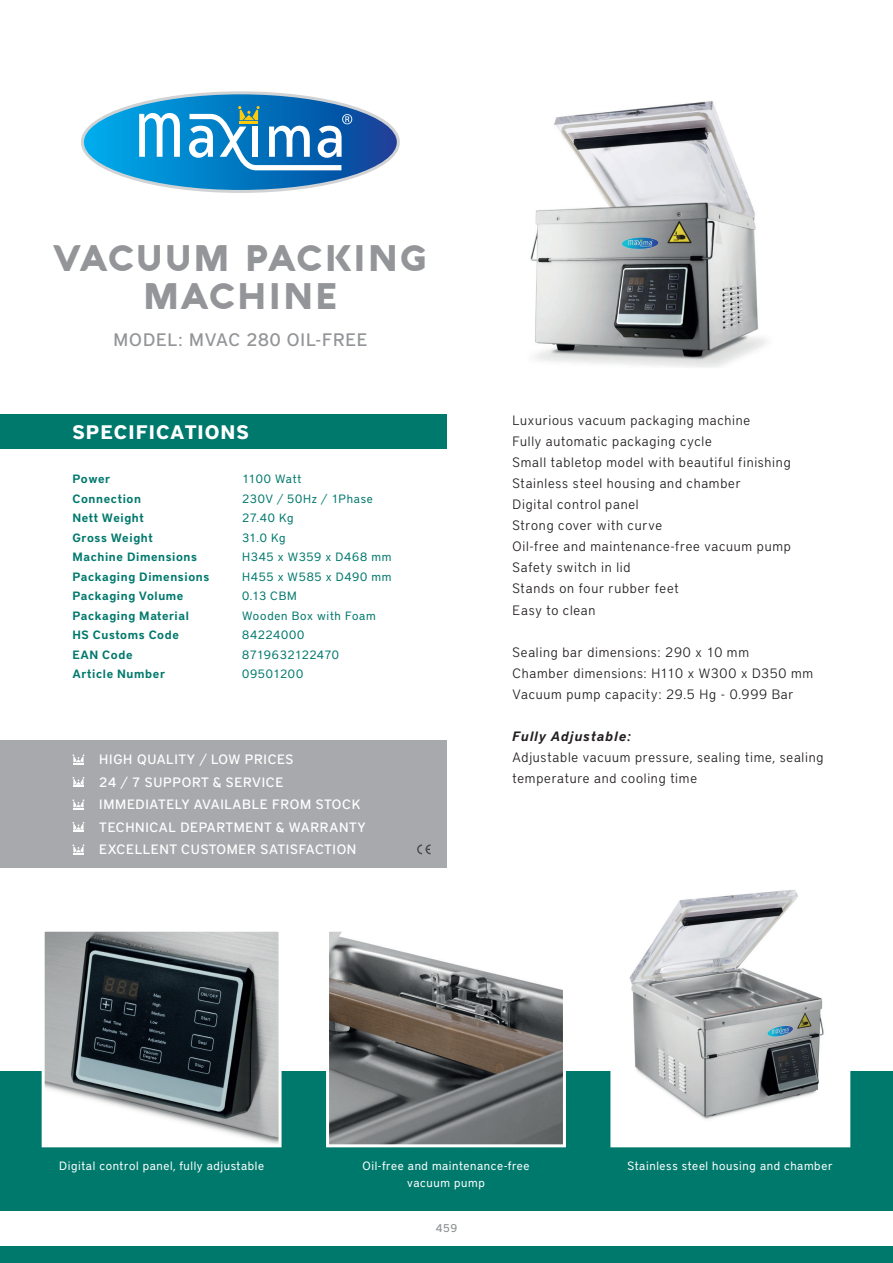
<style>
.page{position:relative;width:893px;height:1263px;background:#fff}
.page>*{position:absolute;margin:0;border:0;box-sizing:border-box;transform-origin:0 0}
.t1{font:900 36px/37.5px "Aquawax";letter-spacing:.04em;color:#939598;text-align:center}
.t2{font:700 19.5px "District Pro";letter-spacing:.05em;color:#fff}
.t3{font:500 18px "District Pro";letter-spacing:.045em;color:#939598}
.t4{font:300 13.5px/21px "District Pro";letter-spacing:.055em;color:#231f20}
.t5{font:500 13.5px/22.5px "District Pro";letter-spacing:.05em;color:#fff}
.t6{font:italic 600 13.5px "District Pro";letter-spacing:.06em;color:#231f20}
.t7{font:600 12px/19.5px "District Pro";letter-spacing:.05em;color:#00796d}
.t8{font:12px/19.5px "District Pro";letter-spacing:.06em;color:#00796d}
.t9{font:12px/16.5px "District Pro";letter-spacing:.05em;color:#fff;text-align:center}
.t10{font:500 11.25px "District Pro";color:#939598}
</style>
<div class="page">
<div style="left:0;top:1071px;width:893px;height:192px;background:#00796d"></div>
<div style="left:0;top:1211px;width:893px;height:34px;background:#fff"></div>
<img style="left:530px;top:101px;width:236px;height:267px">
<div style="left:0;top:415px;width:446px;height:34px;background:#00796d"></div>
<svg style="left:82px;top:93px;width:316px;height:99px"></svg>
<div style="left:0;top:740px;width:446px;height:128px;background:#a8a9ad"></div>
<svg style="left:73px;top:754px;width:11px;height:10px"></svg>
<svg style="left:73px;top:777px;width:11px;height:10px"></svg>
<svg style="left:73px;top:799px;width:11px;height:10px"></svg>
<svg style="left:73px;top:844px;width:11px;height:10px"></svg>
<svg style="left:73px;top:822px;width:11px;height:10px"></svg>
<svg style="left:417px;top:844px;width:14px;height:10px"></svg>
<svg style="left:326px;top:931px;width:240px;height:217px"></svg>
<svg style="left:610px;top:890px;width:241px;height:258px"></svg>
<svg style="left:41px;top:931px;width:241px;height:217px;background:#7b8285"></svg>
<h1 class="t1" style="left:53px;top:239px;width:375px">VACUUM PACKING<br>MACHINE</h1>
<h3 class="t3" style="left:114px;top:328px;width:255px">MODEL: MVAC 280 OIL-FREE</h3>
<h2 class="t2" style="left:73px;top:418px;width:178px">SPECIFICATIONS</h2>
<p class="t7" style="left:73px;top:469px;width:138px">Power<br>Connection<br>Nett Weight<br>Gross Weight<br>Machine Dimensions<br>Packaging Dimensions<br>Packaging Volume<br>Packaging Material<br>HS Customs Code<br>EAN Code<br>Article Number</p>
<p class="t8" style="left:242px;top:469px;width:151px">1100 Watt<br>230V / 50Hz / 1Phase<br>27.40 Kg<br>31.0 Kg<br>H345 x W359 x D468 mm<br>H455 x W585 x D490 mm<br>0.13 CBM<br>Wooden Box with Foam<br>84224000<br>8719632122470<br>09501200</p>
<p class="t5" style="left:99px;top:748px;width:268px">HIGH QUALITY / LOW PRICES<br>24 / 7 SUPPORT &amp; SERVICE<br>IMMEDIATELY AVAILABLE FROM STOCK<br>TECHNICAL DEPARTMENT &amp; WARRANTY<br>EXCELLENT CUSTOMER SATISFACTION</p>
<p class="t4" style="left:513px;top:409px;width:280px">Luxurious vacuum packaging machine<br>Fully automatic packaging cycle<br>Small tabletop model with beautiful finishing<br>Stainless steel housing and chamber<br>Digital control panel<br>Strong cover with curve<br>Oil-free and maintenance-free vacuum pump<br>Safety switch in lid<br>Stands on four rubber feet<br>Easy to clean</p>
<p class="t4" style="left:513px;top:640px;width:302px">Sealing bar dimensions: 290 x 10 mm<br>Chamber dimensions: H110 x W300 x D350 mm<br>Vacuum pump capacity: 29.5 Hg - 0.999 Bar</p>
<p class="t6" style="left:513px;top:726px;width:120px">Fully Adjustable:</p>
<p class="t4" style="left:513px;top:745px;width:312px">Adjustable vacuum pressure, sealing time, sealing temperature and cooling time</p>
<p class="t9" style="left:59px;top:1157px;width:206px">Digital control panel, fully adjustable</p>
<p class="t9" style="left:362px;top:1157px;width:169px">Oil-free and maintenance-free vacuum pump</p>
<p class="t9" style="left:627px;top:1157px;width:207px">Stainless steel housing and chamber</p>
<p class="t10" style="left:436px;top:1221px;width:23px">459</p>
</div>
